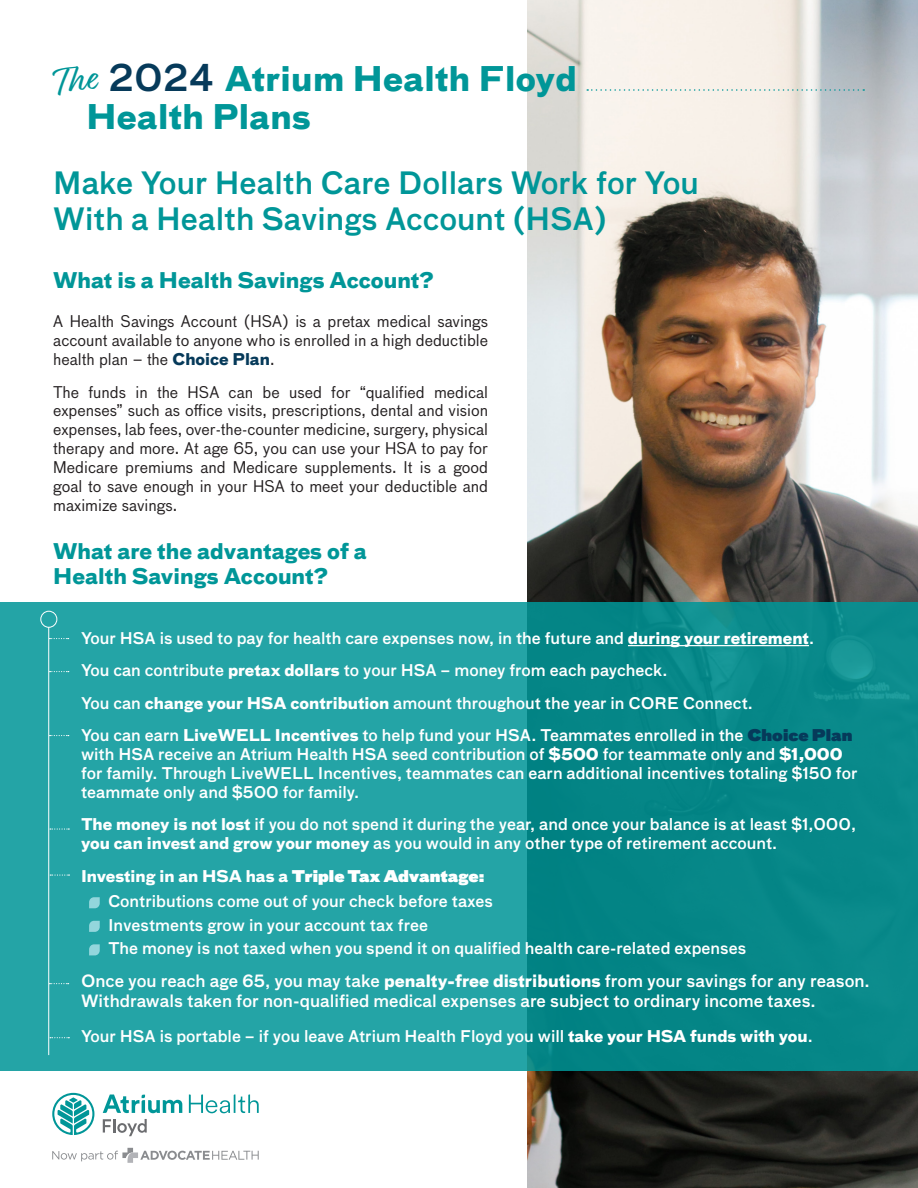
<style>
.page{position:relative;width:918px;height:1188px;background:#fff}
.page>*{position:absolute;margin:0;border:0;box-sizing:border-box;transform-origin:0 0}
.t1{font:700 33px "Bau Pro";letter-spacing:.01em;color:#009698}
.t2{font:500 30px "Bau Pro";color:#009698}
.t3{font:700 21px "Bau Pro";color:#009698}
.t4{font:500 16.5px/19.8px "Bau Pro";color:#fff}
.t5{font:500 15.75px/18.9px "Bau Pro";color:#fff}
.t6{font:15.75px/18.9px "Bau Pro";color:#231f20;text-align:justify}
.t7{font:700 15.75px "Bau Pro";color:#fff}
.s1{font-weight:500;font-size:36px;color:#063a5a}
.s2{font-weight:700;color:#063a5a}
.s3{font-weight:700}
.s4{font-family:"Bau Pro Super";font-weight:400;color:#063a5a}
.s5{font-family:"Bau Pro Super";font-weight:400}
</style>
<div class="page">
<img style="left:527px;top:0;width:391px;height:1188px">
<svg style="left:587px;top:89px;width:277px;height:2px"></svg>
<svg style="left:0;top:602px;width:918px;height:469px;background:#179799"></svg>
<hr style="left:628px;top:645px;width:181px;height:1px;background:#fff">
<svg style="left:89px;top:897px;width:11px;height:11px"></svg>
<svg style="left:89px;top:921px;width:11px;height:11px"></svg>
<svg style="left:89px;top:944px;width:11px;height:11px"></svg>
<hr style="left:48px;top:627px;width:1px;height:428px;background:#fff">
<div style="left:41px;top:611px;width:16px;height:17px;border:1px solid #fff;border-radius:50%"></div>
<svg style="left:49px;top:638px;width:20px;height:1px"></svg>
<svg style="left:50px;top:671px;width:19px;height:1px"></svg>
<svg style="left:50px;top:735px;width:19px;height:1px"></svg>
<svg style="left:50px;top:828px;width:19px;height:2px"></svg>
<svg style="left:50px;top:874px;width:20px;height:2px"></svg>
<svg style="left:49px;top:983px;width:20px;height:1px"></svg>
<svg style="left:52px;top:1148px;width:207px;height:15px"></svg>
<svg style="left:52px;top:1092px;width:42px;height:43px"></svg>
<svg style="left:103px;top:1119px;width:44px;height:17px"></svg>
<svg style="left:103px;top:1095px;width:156px;height:18px"></svg>
<svg style="left:50px;top:1037px;width:19px;height:1px"></svg>
<p class="t1" style="left:109px;top:51px;width:470px"><span class="s1">2024</span> Atrium Health Floyd</p>
<p class="t1" style="left:86px;top:89px;width:226px">Health Plans</p>
<p class="t2" style="left:53px;top:160px;width:647px">Make Your Health Care Dollars Work for You</p>
<p class="t2" style="left:53px;top:196px;width:555px">With a Health Savings Account (HSA)</p>
<p class="t3" style="left:53px;top:262px;width:382px">What is a Health Savings Account?</p>
<p class="t6" style="left:53px;top:311px;width:436px">A Health Savings Account (HSA) is a pretax medical savings account available to anyone who is enrolled in a high deductible health plan – the <span class="s2">Choice Plan</span>.</p>
<p class="t6" style="left:53px;top:382px;width:436px">The funds in the HSA can be used for “qualified medical expenses” such as office visits, prescriptions, dental and vision expenses, lab fees, over-the-counter medicine, surgery, physical therapy and more. At age 65, you can use your HSA to pay for Medicare premiums and Medicare supplements. It is a good goal to save enough in your HSA to meet your deductible and maximize savings.</p>
<p class="t3" style="left:53px;top:533px;width:315px">What are the advantages of a</p>
<p class="t3" style="left:53px;top:558px;width:276px">Health Savings Account?</p>
<p class="t5" style="left:81px;top:628px;width:735px">Your HSA is used to pay for health care expenses now, in the future and <span class="s3">during your retirement</span>.</p>
<p class="t5" style="left:81px;top:660px;width:588px">You can contribute <span class="s3">pretax dollars</span> to your HSA – money from each paycheck.</p>
<p class="t5" style="left:81px;top:693px;width:673px">You can <span class="s3">change your HSA contribution</span> amount throughout the year in CORE Connect.</p>
<p class="t5" style="left:81px;top:725px;width:778px">You can earn <span class="s3">LiveWELL Incentives</span> to help fund your HSA. Teammates enrolled in the <span class="s4">Choice Plan </span>with HSA receive an Atrium Health HSA seed contribution of <span class="s3">$500</span> for teammate only and <span class="s3">$1,000 </span>for family. Through LiveWELL Incentives, teammates can earn additional incentives totaling $150 for teammate only and $500 for family.</p>
<p class="t5" style="left:81px;top:814px;width:777px"><span class="s3">The money is not lost</span> if you do not spend it during the year, and once your balance is at least $1,000, <span class="s3">you can invest and grow your money</span> as you would in any other type of retirement account.</p>
<p class="t7" style="left:81px;top:862px;width:405px">Investing in an HSA has a <span class="s5">Triple Tax Advantage:</span></p>
<p class="t5" style="left:108px;top:891px;width:387px">Contributions come out of your check before taxes</p>
<p class="t5" style="left:108px;top:915px;width:322px">Investments grow in your account tax free</p>
<p class="t5" style="left:108px;top:938px;width:640px">The money is not taxed when you spend it on qualified health care-related expenses</p>
<p class="t4" style="left:81px;top:970px;width:790px">Once you reach age 65, you may take <span class="s3">penalty-free distributions</span> from your savings for any reason.<br>Withdrawals taken for non-qualified medical expenses are subject to ordinary income taxes.</p>
<p class="t5" style="left:81px;top:1026px;width:733px">Your HSA is portable – if you leave Atrium Health Floyd you will <span class="s3">take your HSA funds with you</span>.</p>
</div>
